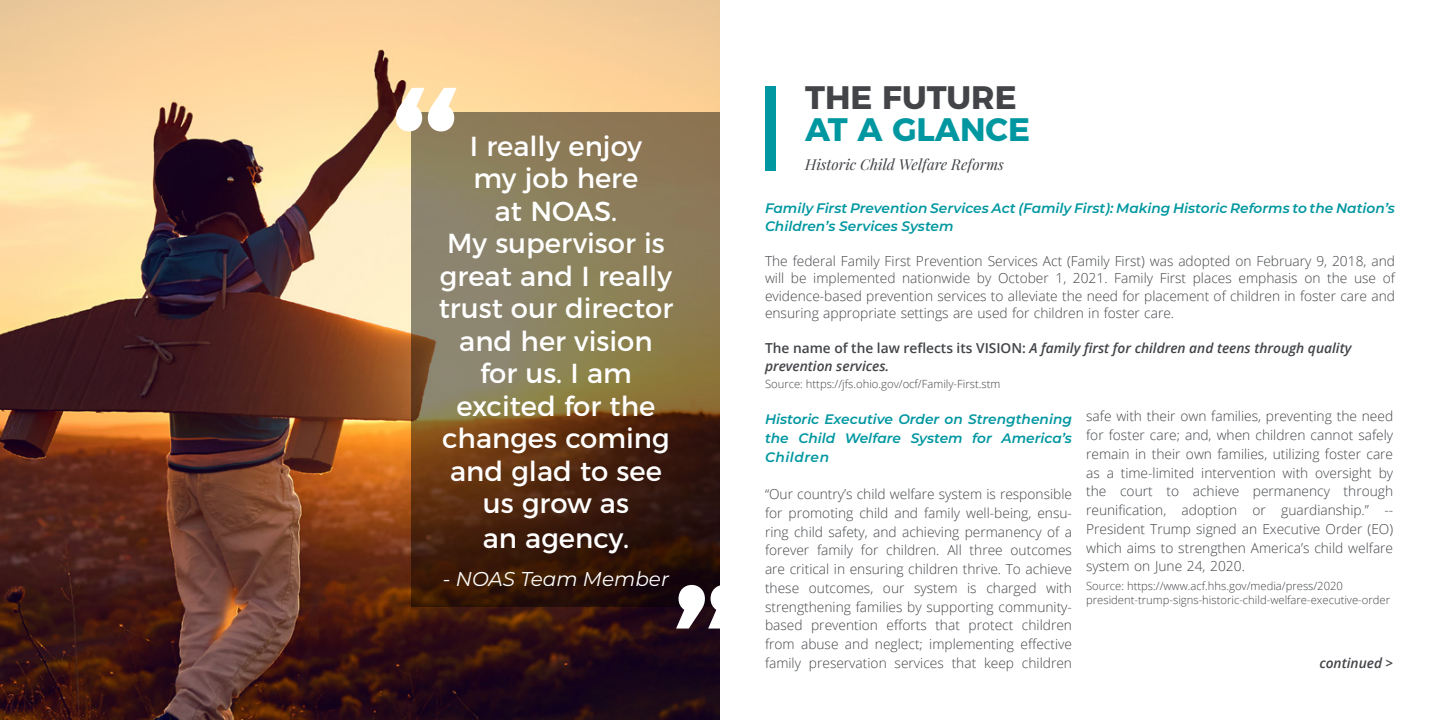
<style>
.page{position:relative;width:1440px;height:720px;background:#fff}
.page>*{position:absolute;margin:0;border:0;box-sizing:border-box;transform-origin:0 0}
.t1{font:215px "Montserrat";color:#fff}
.t2{font:700 32.5px "Montserrat";color:#424448}
.t3{font:700 32.5px "Montserrat";color:#0097a0}
.t4{font:27.5px/32.5px "Montserrat";color:#fff;text-align:center}
.t5{font:italic 20px "Montserrat";color:#fff}
.t6{font:italic 15px "Playfair Display";color:#424448}
.t7{font:300 13.75px/18.8px "Open Sans";color:#424448;text-align:justify}
.t8{font:italic 600 13.75px/18.8px "Montserrat";color:#0097a0;text-align:justify}
.t9{font:italic 600 13.75px/17.5px "Open Sans";color:#424448}
.t10{font:300 11.25px/13.8px "Open Sans";color:#424448}
.s1{font-style:normal}
</style>
<div class="page">
<img style="left:0;top:0;width:720px;height:720px">
<svg style="left:411px;top:112px;width:309px;height:496px;background:#6f593b"></svg>
<div style="left:765px;top:86px;width:11px;height:85px;background:#0097a0"></div>
<h1 class="t1" style="left:388px;top:-9px;width:80px">“</h1>
<h3 class="t4" style="left:439px;top:127px;width:236px">I really enjoy<br>my job here<br>at NOAS.<br>My supervisor is great and I really trust our director and her vision for us. I am excited for the changes coming and glad to see us grow as</h3>
<h3 class="t4" style="left:483px;top:520px;width:148px">an agency.</h3>
<h3 class="t5" style="left:443px;top:565px;width:228px">- NOAS Team Member</h3>
<h1 class="t1" style="left:668px;top:487px;width:80px">”</h1>
<h2 class="t2" style="left:805px;top:71px;width:213px">THE FUTURE</h2>
<h2 class="t3" style="left:805px;top:103px;width:226px">AT A GLANCE</h2>
<p class="t6" style="left:805px;top:154px;width:200px">Historic Child Welfare Reforms</p>
<p class="t8" style="left:765px;top:199px;width:631px;line-height:17.5px">Family First Prevention Services Act (Family First): Making Historic Reforms to the Nation’s<br>Children’s Services System</p>
<p class="t7" style="left:765px;top:252px;width:632px;line-height:17.5px">The federal Family First Prevention Services Act (Family First) was adopted on February 9, 2018, and will be implemented nationwide by October 1, 2021. Family First places emphasis on the use of evidence-based prevention services to alleviate the need for placement of children in foster care and ensuring appropriate settings are used for children in foster care.</p>
<p class="t9" style="left:765px;top:339px;width:588px"><span class="s1">The name of the law reflects its VISION:</span> A family first for children and teens through quality prevention services.</p>
<p class="t10" style="left:765px;top:377px;width:237px">Source: https://jfs.ohio.gov/ocf/Family-First.stm</p>
<p class="t8" style="left:765px;top:409px;width:309px">Historic Executive Order on Strengthening the Child Welfare System for America’s Children</p>
<p class="t7" style="left:765px;top:484px;width:309px">“Our country’s child welfare system is responsible for promoting child and family well-being, ensu&shy;ring child safety, and achieving permanency of a forever family for children. All three outcomes are critical in ensuring children thrive. To achieve these outcomes, our system is charged with strengthening families by supporting community&shy;based prevention efforts that protect children from abuse and neglect; implementing effective family preservation services that keep children</p>
<p class="t7" style="left:1086px;top:407px;width:309px">safe with their own families, preventing the need for foster care; and, when children cannot safely remain in their own families, utilizing foster care as a time-limited intervention with oversight by the court to achieve permanency through reunification, adoption or guardianship.” -- President Trump signed an Executive Order (EO) which aims to strengthen America’s child welfare system on June 24, 2020.</p>
<p class="t10" style="left:1086px;top:579px;width:305px">Source: https://www.acf.hhs.gov/media/press/2020 president-trump-signs-historic-child-welfare-executive-order</p>
<p class="t9" style="left:1319px;top:654px;width:75px">continued &gt;</p>
</div>
